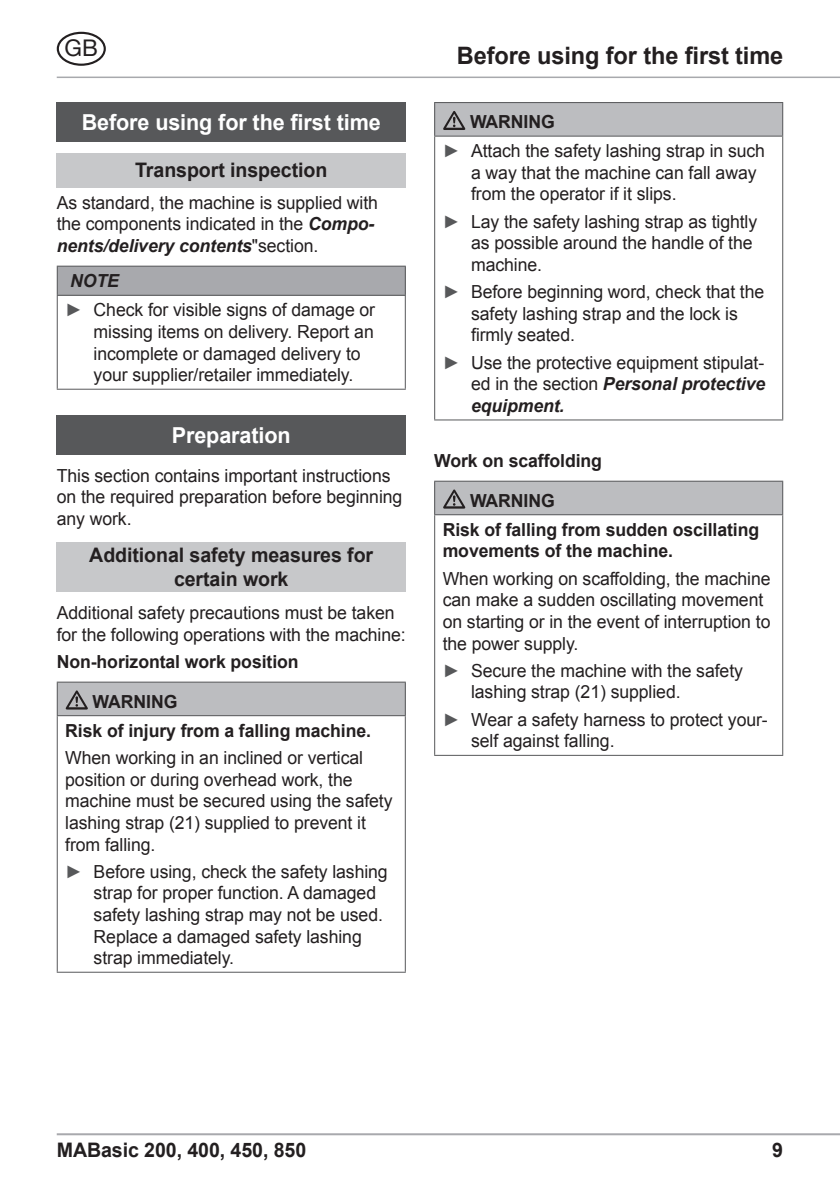
<style>
.page{position:relative;width:840px;height:1191px;background:#fff}
.page>*{position:absolute;margin:0;border:0;box-sizing:border-box;transform-origin:0 0}
.t1{font:700 24px "Arial";letter-spacing:-.005em;color:#231f20}
.t2{font:23px "Helvetica Neue";color:#231f20}
.t3{font:700 22px "Arial";letter-spacing:-.005em;color:#fff}
.t4{font:700 20px/24px "Arial";letter-spacing:-.005em;color:#231f20;text-align:center}
.t5{font:18px/21.6px "Arial";letter-spacing:-.005em;color:#231f20}
.t6{font:700 18px/29.2px "Arial";letter-spacing:-.005em;color:#231f20}
.s1{font-weight:700;font-style:italic}
.s2{color:#57585a}
.s3{font-weight:700}
</style>
<div class="page">
<hr style="left:57px;top:1133px;width:782px;height:2px;background:#a8a9ad">
<hr style="left:57px;top:77px;width:782px;height:1px;background:#a8a9ad">
<div style="left:57px;top:32px;width:49px;height:34px;border:2px solid #231f20;border-radius:50%"></div>
<div style="left:57px;top:102px;width:348px;height:40px;background:#57585a"></div>
<div style="left:57px;top:153px;width:348px;height:34px;background:#c7c8ca"></div>
<div style="left:57px;top:266px;width:348px;height:29px;background:#a8a9ad"></div>
<hr style="left:57px;top:266px;width:348px;height:1px;background:#57585a">
<svg style="left:57px;top:267px;width:1px;height:28px"></svg>
<svg style="left:404px;top:267px;width:1px;height:28px"></svg>
<hr style="left:57px;top:295px;width:348px;height:1px;background:#57585a">
<hr style="left:57px;top:296px;width:1px;height:93px;background:#57585a">
<hr style="left:404px;top:296px;width:1px;height:93px;background:#57585a">
<hr style="left:57px;top:389px;width:348px;height:1px;background:#57585a">
<div style="left:57px;top:415px;width:348px;height:39px;background:#57585a"></div>
<div style="left:57px;top:542px;width:348px;height:50px;background:#c7c8ca"></div>
<div style="left:57px;top:682px;width:348px;height:33px;background:#bcbdc0"></div>
<hr style="left:57px;top:681px;width:348px;height:1px;background:#57585a">
<hr style="left:57px;top:682px;width:1px;height:33px;background:#57585a">
<hr style="left:404px;top:682px;width:1px;height:33px;background:#57585a">
<hr style="left:57px;top:715px;width:348px;height:1px;background:#57585a">
<hr style="left:57px;top:716px;width:1px;height:255px;background:#57585a">
<hr style="left:404px;top:716px;width:1px;height:255px;background:#57585a">
<hr style="left:57px;top:971px;width:348px;height:1px;background:#57585a">
<svg style="left:66px;top:690px;width:22px;height:19px"></svg>
<div style="left:434px;top:103px;width:348px;height:33px;background:#bcbdc0"></div>
<hr style="left:434px;top:102px;width:348px;height:1px;background:#57585a">
<hr style="left:434px;top:103px;width:1px;height:33px;background:#57585a">
<hr style="left:781px;top:103px;width:1px;height:33px;background:#57585a">
<hr style="left:434px;top:136px;width:348px;height:1px;background:#57585a">
<hr style="left:434px;top:137px;width:1px;height:282px;background:#57585a">
<hr style="left:781px;top:137px;width:1px;height:282px;background:#57585a">
<hr style="left:434px;top:419px;width:348px;height:1px;background:#57585a">
<svg style="left:443px;top:111px;width:22px;height:19px"></svg>
<div style="left:434px;top:481px;width:348px;height:34px;background:#bcbdc0"></div>
<hr style="left:434px;top:481px;width:348px;height:1px;background:#57585a">
<hr style="left:434px;top:482px;width:1px;height:32px;background:#57585a">
<hr style="left:781px;top:482px;width:1px;height:32px;background:#57585a">
<hr style="left:434px;top:514px;width:348px;height:1px;background:#57585a">
<hr style="left:434px;top:515px;width:1px;height:240px;background:#57585a">
<hr style="left:781px;top:515px;width:1px;height:240px;background:#57585a">
<hr style="left:434px;top:755px;width:348px;height:1px;background:#57585a">
<svg style="left:443px;top:489px;width:22px;height:19px"></svg>
<p class="t2" style="left:65px;top:34px;width:35px">GB</p>
<p class="t3" style="left:82px;top:108px;width:300px">Before using for the first time</p>
<p class="t4" style="left:135px;top:159px;width:193px">Transport inspection</p>
<p class="t5" style="left:57px;top:192px;width:322px">As standard, the machine is supplied with the components indicated in the <span class="s1">Compo&shy;nents/delivery contents</span>"section.</p>
<p class="t5" style="left:65px;top:266px;width:311px;line-height:29.2px"><span class="s1">NOTE<br></span><span class="s2">►</span> Check for visible signs of damage or</p>
<p class="t5" style="left:94px;top:321px;width:281px">missing items on delivery. Report an incomplete or damaged delivery to your supplier/retailer immediately.</p>
<p class="t3" style="left:172px;top:420px;width:120px">Preparation</p>
<p class="t5" style="left:57px;top:465px;width:347px">This section contains important instructions on the required preparation before beginning any work.</p>
<p class="t4" style="left:89px;top:543px;width:285px">Additional safety measures for certain work</p>
<p class="t5" style="left:57px;top:602px;width:350px">Additional safety precautions must be taken for the following operations with the machine:</p>
<p class="t6" style="left:57px;top:647px;width:243px">Non-horizontal work position</p>
<p class="t6" style="left:65px;top:687px;width:305px;text-indent:27px">WARNING<br>Risk of injury from a falling machine.</p>
<p class="t5" style="left:65px;top:747px;width:328px">When working in an inclined or vertical position or during overhead work, the machine must be secured using the safety lashing strap (21) supplied to prevent it from falling.</p>
<p class="t5" style="left:94px;top:861px;width:295px;text-indent:-28px"><span class="s2">►</span> Before using, check the safety lashing strap for proper function. A damaged safety lashing strap may not be used.<br>Replace a damaged safety lashing strap immediately.</p>
<h1 class="t1" style="left:456px;top:39px;width:327px">Before using for the first time</h1>
<p class="t5" style="left:442px;top:107px;width:324px;line-height:29.2px;text-indent:27px"><span class="s3">WARNING<br></span><span class="s2">►</span> Attach the safety lashing strap in such</p>
<p class="t5" style="left:471px;top:162px;width:287px">a way that the machine can fall away from the operator if it slips.</p>
<p class="t5" style="left:471px;top:211px;width:287px;text-indent:-28px"><span class="s2">►</span> Lay the safety lashing strap as tightly as possible around the handle of the machine.</p>
<p class="t5" style="left:471px;top:281px;width:294px;text-indent:-28px"><span class="s2">►</span> Before beginning word, check that the safety lashing strap and the lock is firmly seated.</p>
<p class="t5" style="left:471px;top:352px;width:295px;text-align:justify;text-indent:-28px"><span class="s2">►</span> Use the protective equipment stipulat&shy;ed in the section <span class="s1">Personal protective equipment.</span></p>
<p class="t6" style="left:434px;top:446px;width:169px">Work on scaffolding</p>
<p class="t6" style="left:442px;top:486px;width:318px;text-indent:27px">WARNING<br>Risk of falling from sudden oscillating</p>
<p class="t6" style="left:442px;top:537px;width:229px">movements of the machine.</p>
<p class="t5" style="left:442px;top:568px;width:329px">When working on scaffolding, the machine can make a sudden oscillating movement on starting or in the event of interruption to the power supply.</p>
<p class="t5" style="left:471px;top:660px;width:273px;text-indent:-28px"><span class="s2">►</span> Secure the machine with the safety lashing strap (21) supplied.</p>
<p class="t5" style="left:471px;top:709px;width:298px;text-indent:-28px"><span class="s2">►</span> Wear a safety harness to protect your&shy;self against falling.</p>
<p class="t4" style="left:57px;top:1139px;width:251px">MABasic 200, 400, 450, 850</p>
<p class="t4" style="left:771px;top:1139px;width:12px">9</p>
</div>
